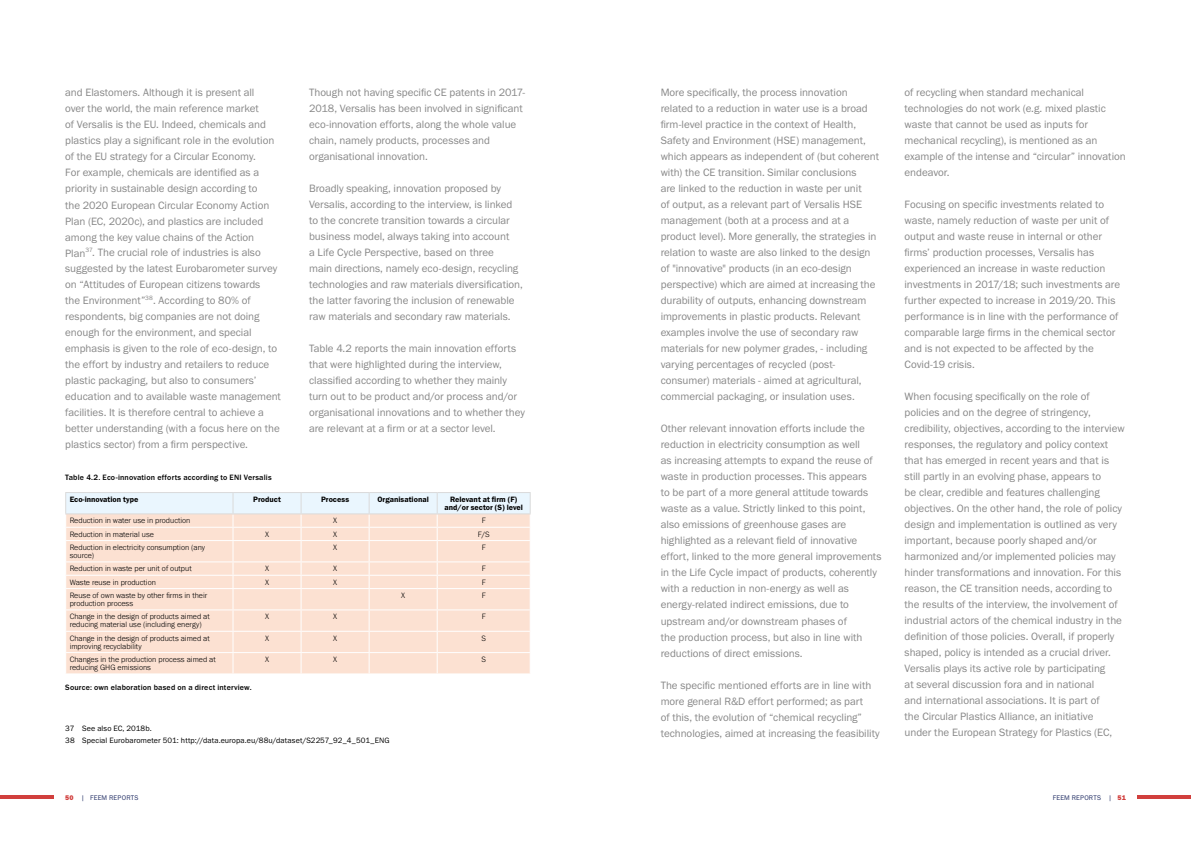
<style>
.page{position:relative;width:1191px;height:842px;background:#fff}
.page>*{position:absolute;margin:0;border:0;box-sizing:border-box;transform-origin:0 0}
.t1{font:11px/16px "Franklin Gothic URW Boo";letter-spacing:-.005em;color:#878787}
.t2{font:300 8px/8px "Franklin Gothic URW";color:#000}
.t3{font:500 8px "Franklin Gothic URW";letter-spacing:.02em;color:#000}
.t4{font:8px/12.4px "Franklin Gothic URW Boo";letter-spacing:.01em;color:#000}
.t5{font:8px/8px "Franklin Gothic URW Dem";color:#000;text-align:center}
.t6{font:7px "Franklin Gothic URW Boo";letter-spacing:.025em;color:#253166}
.s1{font-family:"Franklin Gothic URW Hea";color:#d13f3d}
</style>
<div class="page">
<svg style="left:65px;top:492px;width:466px;height:181px;background:#f9e4d9"></svg>
<hr style="left:65px;top:513px;width:168px;height:1px;background:#dadada">
<hr style="left:233px;top:513px;width:68px;height:1px;background:#dadada">
<hr style="left:301px;top:513px;width:68px;height:1px;background:#dadada">
<hr style="left:369px;top:513px;width:68px;height:1px;background:#dadada">
<hr style="left:437px;top:513px;width:94px;height:1px;background:#dadada">
<hr style="left:0;top:796px;width:53px;height:3px;background:#d13f3d">
<hr style="left:1137px;top:796px;width:54px;height:3px;background:#d13f3d">
<p class="t1" style="left:65px;top:85px;width:217px">and Elastomers. Although it is present all<br>over the world, the main reference market<br>of Versalis is the EU. Indeed, chemicals and plastics play a significant role in the evolution of the EU strategy for a Circular Economy.<br>For example, chemicals are identified as a priority in sustainable design according to<br>the 2020 European Circular Economy Action Plan (EC, 2020c), and plastics are included among the key value chains of the Action Plan<sup>37</sup>. The crucial role of industries is also suggested by the latest Eurobarometer survey on “Attitudes of European citizens towards<br>the Environment”<sup>38</sup>. According to 80% of respondents, big companies are not doing enough for the environment, and special emphasis is given to the role of eco-design, to the effort by industry and retailers to reduce plastic packaging, but also to consumers’ education and to available waste management facilities. It is therefore central to achieve a better understanding (with a focus here on the plastics sector) from a firm perspective.</p>
<p class="t1" style="left:309px;top:84px;width:218px">Though not having specific CE patents in 2017- 2018, Versalis has been involved in significant eco-innovation efforts, along the whole value chain, namely products, processes and organisational innovation.</p>
<p class="t1" style="left:309px;top:180px;width:215px">Broadly speaking, innovation proposed by Versalis, according to the interview, is linked to the concrete transition towards a circular business model, always taking into account<br>a Life Cycle Perspective, based on three<br>main directions, namely eco-design, recycling technologies and raw materials diversification, the latter favoring the inclusion of renewable raw materials and secondary raw materials.</p>
<p class="t1" style="left:309px;top:340px;width:217px">Table 4.2 reports the main innovation efforts that were highlighted during the interview, classified according to whether they mainly turn out to be product and/or process and/or organisational innovations and to whether they are relevant at a firm or at a sector level.</p>
<p class="t3" style="left:65px;top:472px;width:208px">Table 4.2. Eco-innovation efforts according to ENI Versalis</p>
<p class="t5" style="left:70px;top:495px;width:70px">Eco-innovation type</p>
<p class="t5" style="left:253px;top:495px;width:29px">Product</p>
<p class="t5" style="left:321px;top:495px;width:30px">Process</p>
<p class="t5" style="left:377px;top:495px;width:53px">Organisational</p>
<p class="t5" style="left:444px;top:495px;width:80px">Relevant at firm (F) and/or sector (S) level</p>
<p class="t2" style="left:70px;top:516px;width:122px">Reduction in water use in production</p>
<p class="t2" style="left:333px;top:516px;width:5px">X</p>
<p class="t2" style="left:481px;top:516px;width:6px">F</p>
<p class="t2" style="left:70px;top:530px;width:86px">Reduction in material use</p>
<p class="t2" style="left:265px;top:530px;width:5px">X</p>
<p class="t2" style="left:333px;top:530px;width:5px">X</p>
<p class="t2" style="left:478px;top:530px;width:13px">F/S</p>
<p class="t2" style="left:70px;top:543px;width:137px">Reduction in electricity consumption (any source)</p>
<p class="t2" style="left:333px;top:543px;width:5px">X</p>
<p class="t2" style="left:481px;top:543px;width:6px">F</p>
<p class="t2" style="left:70px;top:564px;width:123px">Reduction in waste per unit of output</p>
<p class="t2" style="left:265px;top:564px;width:5px">X</p>
<p class="t2" style="left:333px;top:564px;width:5px">X</p>
<p class="t2" style="left:481px;top:564px;width:6px">F</p>
<p class="t2" style="left:70px;top:578px;width:88px">Waste reuse in production</p>
<p class="t2" style="left:265px;top:578px;width:5px">X</p>
<p class="t2" style="left:333px;top:578px;width:5px">X</p>
<p class="t2" style="left:481px;top:578px;width:6px">F</p>
<p class="t2" style="left:70px;top:591px;width:139px">Reuse of own waste by other firms in their production process</p>
<p class="t2" style="left:401px;top:591px;width:5px">X</p>
<p class="t2" style="left:481px;top:591px;width:6px">F</p>
<p class="t2" style="left:70px;top:612px;width:142px">Change in the design of products aimed at reducing material use (including energy)</p>
<p class="t2" style="left:265px;top:612px;width:5px">X</p>
<p class="t2" style="left:333px;top:612px;width:5px">X</p>
<p class="t2" style="left:481px;top:612px;width:6px">F</p>
<p class="t2" style="left:70px;top:634px;width:142px">Change in the design of products aimed at improving recyclability</p>
<p class="t2" style="left:265px;top:634px;width:5px">X</p>
<p class="t2" style="left:333px;top:634px;width:5px">X</p>
<p class="t2" style="left:481px;top:634px;width:6px">S</p>
<p class="t2" style="left:70px;top:655px;width:148px">Changes in the production process aimed at reducing GHG emissions</p>
<p class="t2" style="left:265px;top:655px;width:5px">X</p>
<p class="t2" style="left:333px;top:655px;width:5px">X</p>
<p class="t2" style="left:481px;top:655px;width:6px">S</p>
<p class="t3" style="left:65px;top:682px;width:188px">Source: own elaboration based on a direct interview.</p>
<p class="t4" style="left:65px;top:722px;width:326px">37 See also EC, 2018b.<br>38 Special Eurobarometer 501: http://data.europa.eu/88u/dataset/S2257_92_4_501_ENG</p>
<p class="t1" style="left:660px;top:84px;width:220px">More specifically, the process innovation related to a reduction in water use is a broad firm-level practice in the context of Health, Safety and Environment (HSE) management, which appears as independent of (but coherent with) the CE transition. Similar conclusions<br>are linked to the reduction in waste per unit<br>of output, as a relevant part of Versalis HSE management (both at a process and at a product level). More generally, the strategies in relation to waste are also linked to the design of "innovative" products (in an eco-design perspective) which are aimed at increasing the durability of outputs, enhancing downstream improvements in plastic products. Relevant examples involve the use of secondary raw materials for new polymer grades, - including varying percentages of recycled (post&shy;consumer) materials - aimed at agricultural, commercial packaging, or insulation uses.</p>
<p class="t1" style="left:660px;top:420px;width:222px">Other relevant innovation efforts include the reduction in electricity consumption as well<br>as increasing attempts to expand the reuse of waste in production processes. This appears<br>to be part of a more general attitude towards waste as a value. Strictly linked to this point, also emissions of greenhouse gases are highlighted as a relevant field of innovative effort, linked to the more general improvements in the Life Cycle impact of products, coherently with a reduction in non-energy as well as energy-related indirect emissions, due to upstream and/or downstream phases of<br>the production process, but also in line with reductions of direct emissions.</p>
<p class="t1" style="left:660px;top:677px;width:221px">The specific mentioned efforts are in line with more general R&amp;D effort performed; as part<br>of this, the evolution of “chemical recycling” technologies, aimed at increasing the feasibility</p>
<p class="t1" style="left:904px;top:84px;width:223px">of recycling when standard mechanical technologies do not work (e.g. mixed plastic waste that cannot be used as inputs for mechanical recycling), is mentioned as an example of the intense and “circular” innovation endeavor.</p>
<p class="t1" style="left:904px;top:196px;width:217px">Focusing on specific investments related to waste, namely reduction of waste per unit of output and waste reuse in internal or other firms’ production processes, Versalis has experienced an increase in waste reduction investments in 2017/18; such investments are further expected to increase in 2019/20. This performance is in line with the performance of comparable large firms in the chemical sector and is not expected to be affected by the Covid-19 crisis.</p>
<p class="t1" style="left:904px;top:388px;width:221px">When focusing specifically on the role of policies and on the degree of stringency, credibility, objectives, according to the interview responses, the regulatory and policy context that has emerged in recent years and that is still partly in an evolving phase, appears to<br>be clear, credible and features challenging objectives. On the other hand, the role of policy design and implementation is outlined as very important, because poorly shaped and/or harmonized and/or implemented policies may hinder transformations and innovation. For this reason, the CE transition needs, according to the results of the interview, the involvement of industrial actors of the chemical industry in the definition of those policies. Overall, if properly shaped, policy is intended as a crucial driver.<br>Versalis plays its active role by participating<br>at several discussion fora and in national<br>and international associations. It is part of<br>the Circular Plastics Alliance, an initiative<br>under the European Strategy for Plastics (EC,</p>
<p class="t6" style="left:65px;top:793px;width:75px"><span class="s1">50</span> | FEEM REPORTS</p>
<p class="t6" style="left:1052px;top:793px;width:75px">FEEM REPORTS | <span class="s1">51</span></p>
</div>
